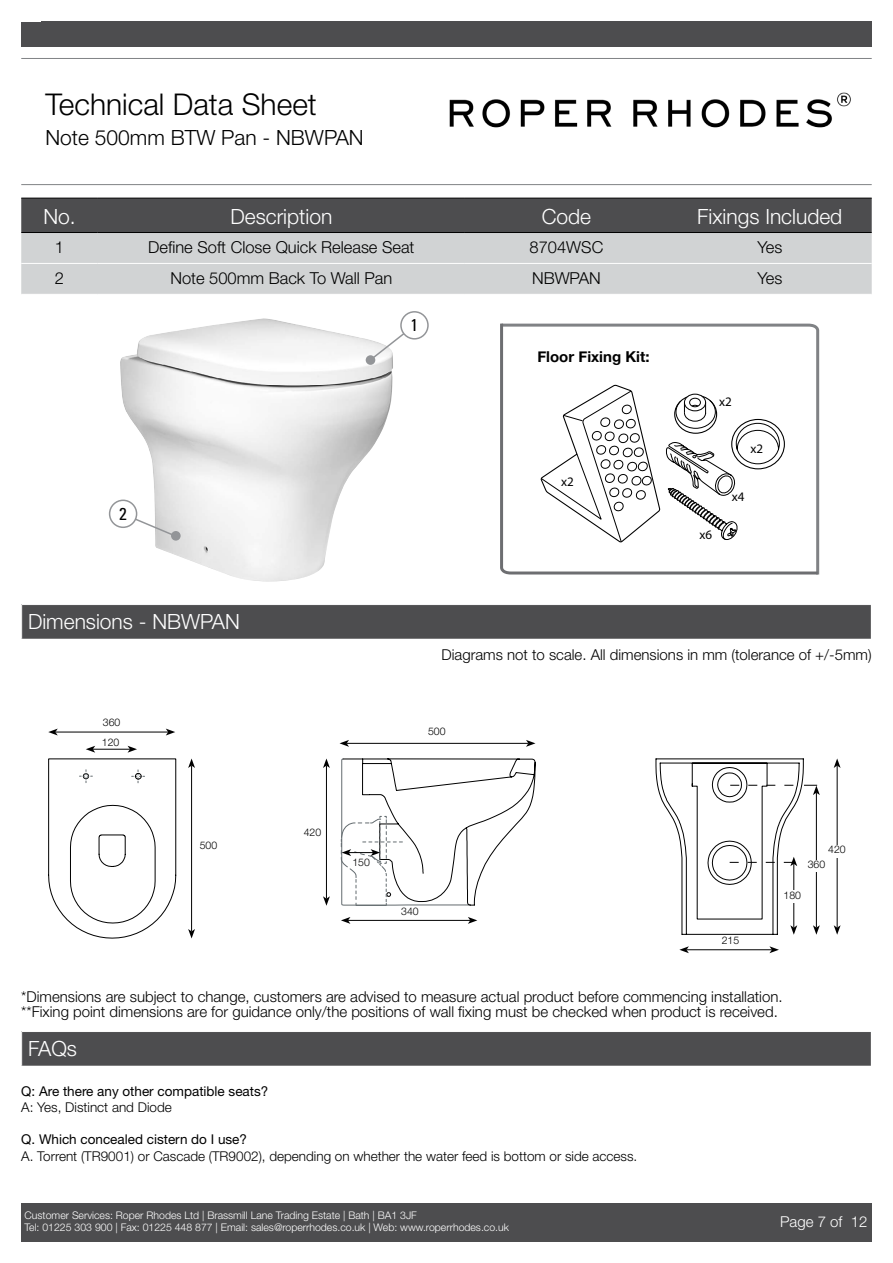
<style>
.page{position:relative;width:893px;height:1263px;background:#fff}
.page>*{position:absolute;margin:0;border:0;box-sizing:border-box;transform-origin:0 0}
.t1{font:300 30px "Helvetica Neue LT Std";color:#000}
.t2{font:300 21px "Helvetica Neue LT Std";color:#fff}
.t3{font:300 21px "Helvetica Neue LT Std";color:#000}
.t4{font:condensed 17.25px "Univers LT";color:#000}
.t5{font:300 16.5px "Helvetica Neue LT Std";color:#000}
.t6{font:300 15px/15px "Helvetica Neue LT Std";color:#000}
.t7{font:700 15px "Helvetica Neue CE";color:#000}
.t8{font:300 15px "Helvetica Neue LT Std";color:#fff}
.t9{font:300 13.5px "Helvetica Neue LT Std";color:#000}
.t10{font:13.5px "Helvetica Neue LT Std";color:#000}
.t11{font:13.05px "Myriad Pro";color:#000}
.t12{font:300 10.5px/12.6px "Helvetica Neue LT Std";color:#fff}
.t13{font:300 10.5px/19.8px "Helvetica Neue";color:#000}
</style>
<div class="page">
<img style="left:449px;top:92px;width:402px;height:36px">
<div style="left:21px;top:1203px;width:851px;height:39px;background:#4d4d4f"></div>
<hr style="left:21px;top:58px;width:851px;height:1px;background:#808285">
<hr style="left:21px;top:184px;width:851px;height:1px;background:#808285">
<div style="left:21px;top:21px;width:851px;height:26px;background:#4d4d4f"></div>
<div style="left:21px;top:199px;width:851px;height:33px;background:#4d4d4f"></div>
<div style="left:21px;top:233px;width:851px;height:61px;background:#d1d3d4"></div>
<hr style="left:21px;top:263px;width:77px;height:1px;background:#fff">
<hr style="left:98px;top:263px;width:367px;height:1px;background:#fff">
<hr style="left:465px;top:263px;width:203px;height:1px;background:#fff">
<hr style="left:668px;top:263px;width:204px;height:1px;background:#fff">
<hr style="left:21px;top:198px;width:77px;height:1px;background:#000">
<hr style="left:98px;top:198px;width:367px;height:1px;background:#000">
<hr style="left:465px;top:198px;width:203px;height:1px;background:#000">
<hr style="left:668px;top:198px;width:204px;height:1px;background:#000">
<hr style="left:21px;top:232px;width:77px;height:1px;background:#000">
<hr style="left:98px;top:232px;width:367px;height:1px;background:#000">
<hr style="left:465px;top:232px;width:203px;height:1px;background:#000">
<hr style="left:668px;top:232px;width:204px;height:1px;background:#000">
<div style="left:22px;top:604px;width:849px;height:35px;background:#4d4d4f"></div>
<hr style="left:21px;top:604px;width:851px;height:1px;background:#fff">
<div style="left:22px;top:1031px;width:849px;height:35px;background:#4d4d4f"></div>
<hr style="left:21px;top:1031px;width:851px;height:1px;background:#fff">
<img style="left:120px;top:318px;width:273px;height:264px">
<svg style="left:500px;top:323px;width:320px;height:252px"></svg>
<svg style="left:540px;top:384px;width:240px;height:159px"></svg>
<hr style="left:191px;top:766px;width:1px;height:165px;background:#000">
<svg style="left:188px;top:929px;width:7px;height:9px"></svg>
<svg style="left:188px;top:758px;width:7px;height:10px"></svg>
<hr style="left:837px;top:765px;width:1px;height:163px;background:#000">
<svg style="left:834px;top:925px;width:7px;height:10px"></svg>
<svg style="left:834px;top:758px;width:7px;height:10px"></svg>
<svg style="left:341px;top:758px;width:195px;height:148px"></svg>
<hr style="left:326px;top:766px;width:1px;height:133px;background:#000">
<svg style="left:323px;top:758px;width:7px;height:10px"></svg>
<svg style="left:323px;top:896px;width:7px;height:10px"></svg>
<hr style="left:347px;top:743px;width:181px;height:1px;background:#000">
<svg style="left:340px;top:740px;width:9px;height:7px"></svg>
<svg style="left:526px;top:740px;width:9px;height:7px"></svg>
<hr style="left:348px;top:920px;width:122px;height:1px;background:#000">
<svg style="left:341px;top:917px;width:9px;height:7px"></svg>
<svg style="left:468px;top:917px;width:9px;height:7px"></svg>
<hr style="left:686px;top:949px;width:86px;height:1px;background:#000">
<svg style="left:679px;top:946px;width:10px;height:7px"></svg>
<svg style="left:769px;top:946px;width:10px;height:7px"></svg>
<hr style="left:55px;top:732px;width:113px;height:1px;background:#000">
<svg style="left:48px;top:729px;width:10px;height:6px"></svg>
<svg style="left:166px;top:729px;width:9px;height:6px"></svg>
<svg style="left:48px;top:746px;width:129px;height:193px"></svg>
<div style="left:827px;top:845px;width:20px;height:12px;background:#fff"></div>
<svg style="left:655px;top:758px;width:165px;height:177px"></svg>
<svg style="left:366px;top:355px;width:9px;height:10px"></svg>
<svg style="left:171px;top:531px;width:10px;height:10px"></svg>
<svg style="left:368px;top:323px;width:39px;height:39px"></svg>
<div style="left:401px;top:312px;width:27px;height:27px;background:#fff;border-radius:50%"></div>
<div style="left:400px;top:311px;width:29px;height:29px;border:2px solid #939598;border-radius:50%"></div>
<svg style="left:121px;top:512px;width:57px;height:26px"></svg>
<div style="left:110px;top:500px;width:27px;height:27px;background:#fff;border-radius:50%"></div>
<div style="left:109px;top:499px;width:28px;height:29px;border:2px solid #939598;border-radius:50%"></div>
<h1 class="t1" style="left:46px;top:86px;width:273px">Technical Data Sheet</h1>
<h2 class="t3" style="left:45px;top:125px;width:320px">Note 500mm BTW Pan - NBWPAN</h2>
<h2 class="t2" style="left:43px;top:204px;width:34px">No.</h2>
<h2 class="t2" style="left:230px;top:204px;width:103px">Description</h2>
<h2 class="t2" style="left:542px;top:204px;width:51px">Code</h2>
<h2 class="t2" style="left:697px;top:204px;width:147px">Fixings Included</h2>
<p class="t5" style="left:55px;top:237px;width:11px">1</p>
<p class="t5" style="left:148px;top:237px;width:268px">Define Soft Close Quick Release Seat</p>
<p class="t5" style="left:530px;top:237px;width:75px">8704WSC</p>
<p class="t5" style="left:757px;top:237px;width:27px">Yes</p>
<p class="t5" style="left:55px;top:268px;width:11px">2</p>
<p class="t5" style="left:170px;top:268px;width:223px">Note 500mm Back To Wall Pan</p>
<p class="t5" style="left:532px;top:268px;width:70px">NBWPAN</p>
<p class="t5" style="left:757px;top:268px;width:27px">Yes</p>
<p class="t4" style="left:119px;top:503px;width:9px">2</p>
<h2 class="t2" style="left:28px;top:609px;width:213px">Dimensions - NBWPAN</h2>
<p class="t13" style="left:102px;top:712px;width:20px">360<br>120</p>
<p class="t13" style="left:200px;top:835px;width:19px">500</p>
<p class="t4" style="left:411px;top:314px;width:9px">1</p>
<p class="t7" style="left:537px;top:347px;width:114px">Floor Fixing Kit:</p>
<p class="t11" style="left:561px;top:473px;width:14px">x2</p>
<p class="t11" style="left:719px;top:393px;width:14px">x2</p>
<p class="t11" style="left:751px;top:441px;width:14px">x2</p>
<p class="t11" style="left:699px;top:527px;width:14px">x6</p>
<p class="t11" style="left:732px;top:488px;width:14px">x4</p>
<p class="t6" style="left:441px;top:646px;width:432px">Diagrams not to scale. All dimensions in mm (tolerance of +/-5mm)</p>
<p class="t13" style="left:428px;top:721px;width:19px">500</p>
<p class="t13" style="left:304px;top:822px;width:19px">420</p>
<p class="t13" style="left:352px;top:852px;width:19px">150</p>
<p class="t13" style="left:401px;top:901px;width:19px">340</p>
<p class="t13" style="left:722px;top:930px;width:19px">215</p>
<p class="t13" style="left:828px;top:839px;width:19px">420</p>
<p class="t13" style="left:808px;top:854px;width:19px">360</p>
<p class="t13" style="left:783px;top:885px;width:19px">180</p>
<p class="t6" style="left:21px;top:988px;width:763px">*Dimensions are subject to change, customers are advised to measure actual product before commencing installation. **Fixing point dimensions are for guidance only/the positions of wall fixing must be checked when product is received.</p>
<h2 class="t2" style="left:28px;top:1036px;width:51px">FAQs</h2>
<p class="t10" style="left:21px;top:1083px;width:249px">Q: Are there any other compatible seats?</p>
<p class="t9" style="left:21px;top:1099px;width:152px">A: Yes, Distinct and Diode</p>
<p class="t10" style="left:21px;top:1131px;width:227px">Q. Which concealed cistern do I use?</p>
<p class="t9" style="left:21px;top:1147px;width:618px">A. Torrent (TR9001) or Cascade (TR9002), depending on whether the water feed is bottom or side access.</p>
<p class="t12" style="left:25px;top:1208px;width:486px">Customer Services: Roper Rhodes Ltd | Brassmill Lane Trading Estate | Bath | BA1 3JF<br>Tel: 01225 303 900 | Fax: 01225 448 877 | Email: sales@roperrhodes.co.uk | Web: www.roperrhodes.co.uk</p>
<p class="t8" style="left:780px;top:1212px;width:89px">Page 7 of 12</p>
</div>
